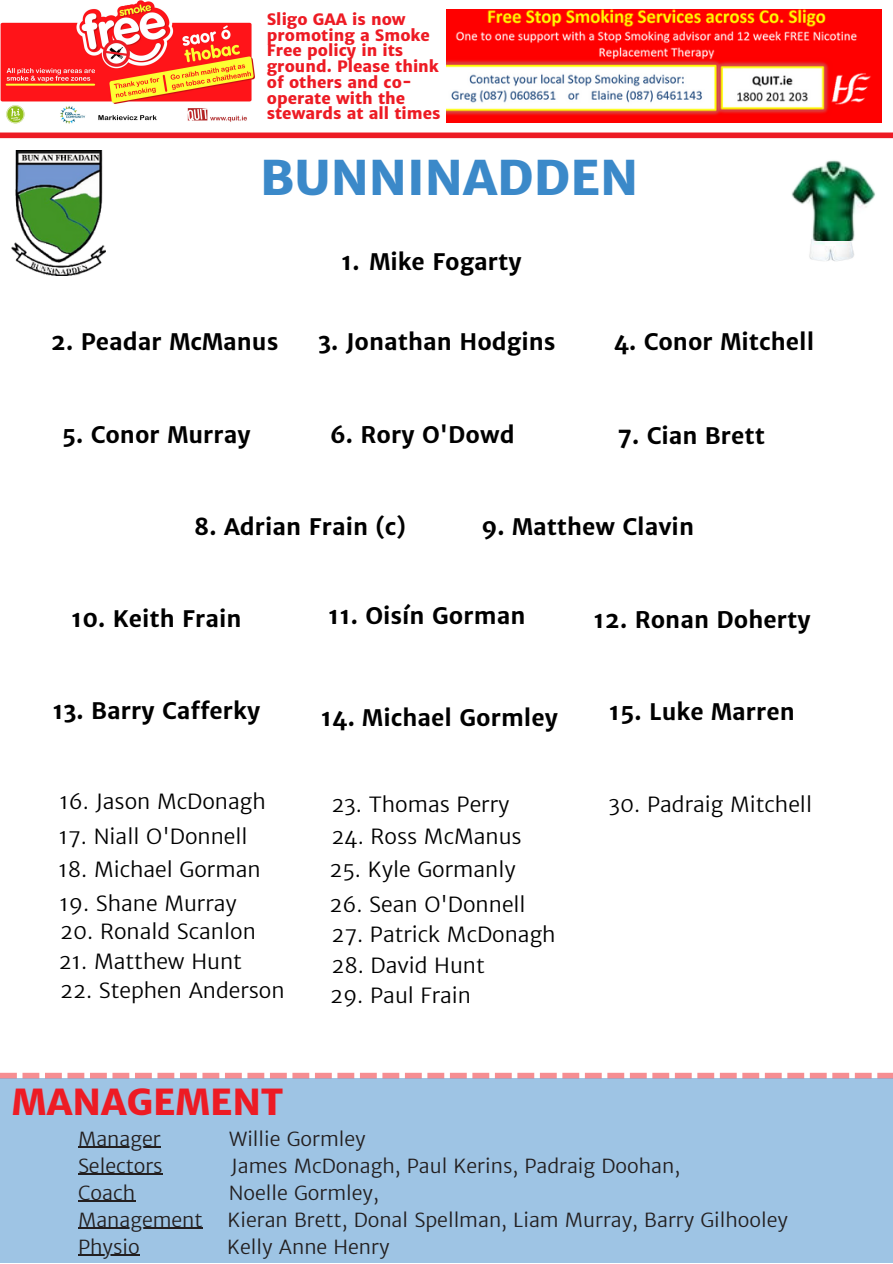
<style>
.page{position:relative;width:893px;height:1264px;background:#fff}
.page>*{position:absolute;margin:0;border:0;box-sizing:border-box;transform-origin:0 0}
.t1{font:800 48px "Merriweather Sans";color:#3b89c9}
.t2{font:800 36px "Merriweather Sans";color:#ed1b24}
.t3{font:700 22.8px "Merriweather Sans";color:#000}
.t4{font:300 21px "Merriweather Sans";color:#000}
.t5{font:300 19.5px "Merriweather Sans";color:#231f20}
.t6{font:800 15.75px/15.8px "Merriweather Sans";color:#ed1b24}
</style>
<div class="page">
<div style="left:0;top:132px;width:892px;height:6px;background:#ed1b24"></div>
<div style="left:0;top:1078px;width:892px;height:184px;background:#9ec4e4"></div>
<svg style="left:0;top:1072px;width:892px;height:6px"></svg>
<hr style="left:78px;top:1146px;width:83px;height:1px;background:#231f20">
<hr style="left:89px;top:1173px;width:74px;height:1px;background:#231f20">
<hr style="left:78px;top:1200px;width:57px;height:1px;background:#231f20">
<hr style="left:78px;top:1227px;width:125px;height:1px;background:#231f20">
<hr style="left:78px;top:1254px;width:62px;height:1px;background:#231f20">
<img style="left:12px;top:151px;width:93px;height:124px">
<img style="left:809px;top:240px;width:45px;height:21px">
<img style="left:791px;top:160px;width:85px;height:80px">
<img style="left:0;top:0;width:255px;height:124px">
<img style="left:446px;top:10px;width:435px;height:112px">
<p class="t6" style="left:267px;top:11px;width:175px">Sligo GAA is now promoting a Smoke<br>Free policy in its ground. Please think of others and co&shy;operate with the stewards at all times</p>
<h1 class="t1" style="left:260px;top:148px;width:379px">BUNNINADDEN</h1>
<p class="t3" style="left:51px;top:328px;width:229px">2. Peadar McManus</p>
<p class="t3" style="left:62px;top:421px;width:191px">5. Conor Murray</p>
<p class="t3" style="left:341px;top:248px;width:182px">1. Mike Fogarty</p>
<p class="t3" style="left:318px;top:328px;width:239px">3. Jonathan Hodgins</p>
<p class="t3" style="left:330px;top:421px;width:186px">6. Rory O'Dowd</p>
<p class="t3" style="left:613px;top:328px;width:202px">4. Conor Mitchell</p>
<p class="t3" style="left:617px;top:421px;width:148px">7. Cian Brett</p>
<p class="t3" style="left:194px;top:513px;width:213px">8. Adrian Frain (c)</p>
<p class="t3" style="left:481px;top:513px;width:214px">9. Matthew Clavin</p>
<p class="t3" style="left:71px;top:605px;width:172px">10. Keith Frain</p>
<p class="t3" style="left:328px;top:601px;width:199px">11. Oisín Gorman</p>
<p class="t3" style="left:593px;top:605px;width:218px">12. Ronan Doherty</p>
<p class="t3" style="left:52px;top:696px;width:209px">13. Barry Cafferky</p>
<p class="t3" style="left:320px;top:703px;width:239px">14. Michael Gormley</p>
<p class="t3" style="left:609px;top:697px;width:187px">15. Luke Marren</p>
<p class="t4" style="left:59px;top:788px;width:208px">16. Jason McDonagh</p>
<p class="t4" style="left:331px;top:791px;width:180px">23. Thomas Perry</p>
<p class="t4" style="left:59px;top:822px;width:190px">17. Niall O'Donnell</p>
<p class="t4" style="left:331px;top:822px;width:192px">24. Ross McManus</p>
<p class="t4" style="left:58px;top:856px;width:203px">18. Michael Gorman</p>
<p class="t4" style="left:59px;top:890px;width:179px">19. Shane Murray</p>
<p class="t4" style="left:329px;top:856px;width:188px">25. Kyle Gormanly</p>
<p class="t4" style="left:329px;top:891px;width:198px">26. Sean O'Donnell</p>
<p class="t4" style="left:60px;top:918px;width:197px">20. Ronald Scanlon</p>
<p class="t4" style="left:59px;top:948px;width:184px">21. Matthew Hunt</p>
<p class="t4" style="left:331px;top:952px;width:155px">28. David Hunt</p>
<p class="t4" style="left:331px;top:921px;width:226px">27. Patrick McDonagh</p>
<p class="t4" style="left:60px;top:977px;width:226px">22. Stephen Anderson</p>
<h2 class="t2" style="left:12px;top:1079px;width:273px">MANAGEMENT</h2>
<p class="t4" style="left:330px;top:982px;width:143px">29. Paul Frain</p>
<p class="t4" style="left:608px;top:791px;width:205px">30. Padraig Mitchell</p>
<p class="t5" style="left:78px;top:1126px;width:84px">Manager</p>
<p class="t5" style="left:229px;top:1126px;width:138px">Willie Gormley</p>
<p class="t5" style="left:78px;top:1153px;width:86px">Selectors</p>
<p class="t5" style="left:231px;top:1153px;width:450px">James McDonagh, Paul Kerins, Padraig Doohan,</p>
<p class="t5" style="left:78px;top:1180px;width:59px">Coach</p>
<p class="t5" style="left:229px;top:1180px;width:152px">Noelle Gormley,</p>
<p class="t5" style="left:78px;top:1207px;width:126px">Management</p>
<p class="t5" style="left:227px;top:1207px;width:562px">Kieran Brett, Donal Spellman, Liam Murray, Barry Gilhooley</p>
<p class="t5" style="left:78px;top:1234px;width:63px">Physio</p>
<p class="t5" style="left:227px;top:1234px;width:164px">Kelly Anne Henry</p>
</div>
